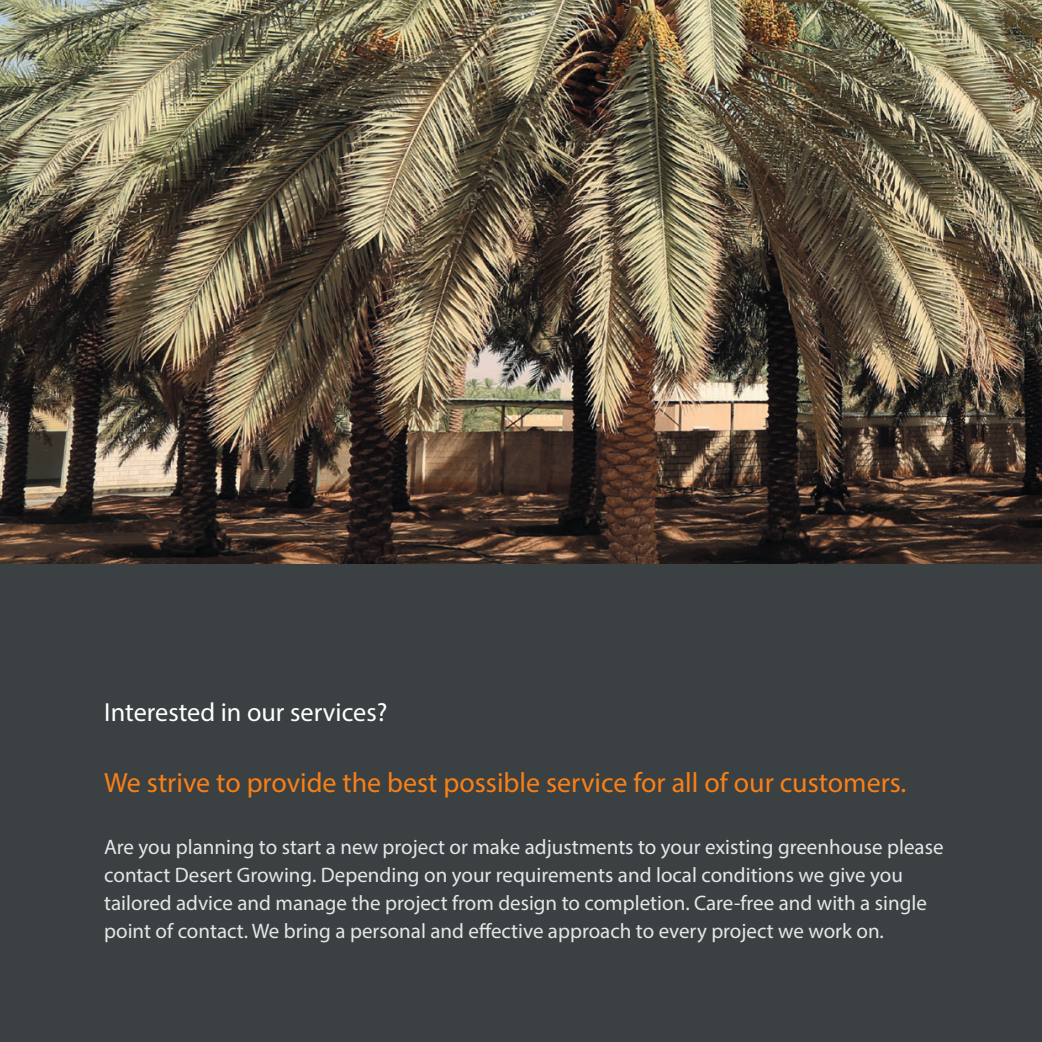
<style>
.page{position:relative;width:1042px;height:1042px;background:#3b4042}
.page>*{position:absolute;margin:0;border:0;box-sizing:border-box;transform-origin:0 0}
.t1{font:28px "Myriad Pro";color:#f88017}
.t2{font:26.25px "Myriad Pro";color:#fff}
.t3{font:21px/28px "Myriad Pro";color:#e2e8e7}
</style>
<div class="page">
<img style="left:0;top:0;width:1042px;height:563px">
<p class="t2" style="left:104px;top:696px;width:285px">Interested in our services?</p>
<p class="t1" style="left:104px;top:765px;width:804px">We strive to provide the best possible service for all of our customers.</p>
<p class="t3" style="left:104px;top:832px;width:841px">Are you planning to start a new project or make adjustments to your existing greenhouse please contact Desert Growing. Depending on your requirements and local conditions we give you tailored advice and manage the project from design to completion. Care-free and with a single point of contact. We bring a personal and effective approach to every project we work on.</p>
</div>
